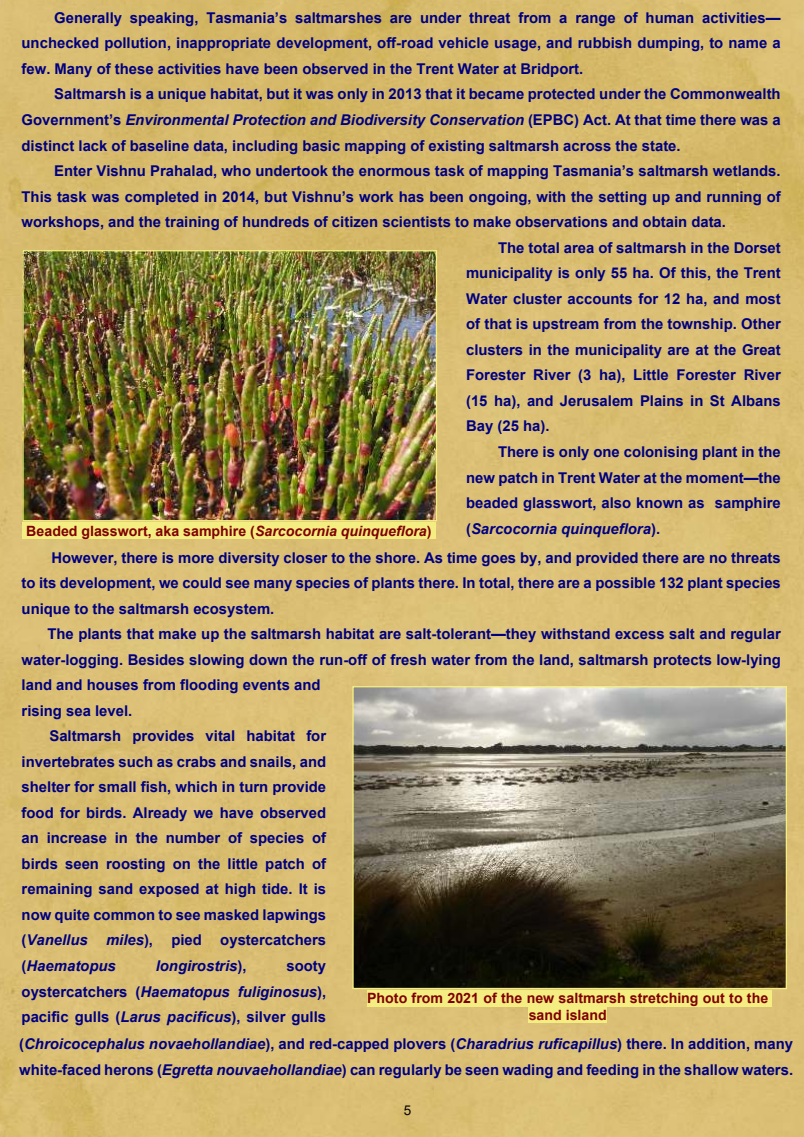
<style>
.page{position:relative;width:804px;height:1137px;background:#fff}
.page>*{position:absolute;margin:0;border:0;box-sizing:border-box;transform-origin:0 0}
.t1{font:700 14.85px/25.5px "Arial";color:#000080;text-align:justify}
.t2{font:italic 700 14.85px "Arial";color:#000080}
.t3{font:700 14.1px/16.2px "Arial";color:#800000;text-align:center}
.t4{font:13.5px "Arial";color:#000}
.s1{font-style:italic}
.s2{font-style:normal}
</style>
<div class="page">
<img style="left:0;top:0;width:804px;height:1137px">
<div style="left:22px;top:522px;width:233px;height:16px;background:#f3ed82"></div>
<div style="left:255px;top:522px;width:172px;height:16px;background:#f3ed82"></div>
<hr style="left:427px;top:522px;width:4px;height:16px;background:#f3ed82">
<hr style="left:431px;top:522px;width:4px;height:16px;background:#f3ed82">
<img style="left:24px;top:252px;width:411px;height:267px">
<div style="left:22px;top:250px;width:415px;height:271px;border:1px solid #f3ed82"></div>
<img style="left:354px;top:688px;width:431px;height:299px">
<div style="left:352px;top:686px;width:435px;height:303px;border:1px solid #f3ed82"></div>
<div style="left:367px;top:990px;width:401px;height:16px;background:#f3ed82"></div>
<hr style="left:768px;top:990px;width:4px;height:16px;background:#f3ed82">
<div style="left:528px;top:1006px;width:78px;height:16px;background:#f3ed82"></div>
<p class="t1" style="left:22px;top:6px;width:760px;text-indent:33px">Generally speaking, Tasmania’s saltmarshes are under threat from a range of human activities— unchecked pollution, inappropriate development, off-road vehicle usage, and rubbish dumping, to name a few. Many of these activities have been observed in the Trent Water at Bridport.</p>
<p class="t1" style="left:22px;top:83px;width:760px;text-indent:33px">Saltmarsh is a unique habitat, but it was only in 2013 that it became protected under the Commonwealth Government’s <span class="s1">Environmental Protection and Biodiversity Conservation</span> (EPBC) Act. At that time there was a distinct lack of baseline data, including basic mapping of existing saltmarsh across the state.</p>
<p class="t1" style="left:22px;top:159px;width:760px;text-indent:33px">Enter Vishnu Prahalad, who undertook the enormous task of mapping Tasmania’s saltmarsh wetlands.<br>This task was completed in 2014, but Vishnu’s work has been ongoing, with the setting up and running of workshops, and the training of hundreds of citizen scientists to make observations and obtain data.</p>
<p class="t1" style="left:466px;top:236px;width:316px;text-indent:32px">The total area of saltmarsh in the Dorset municipality is only 55 ha. Of this, the Trent Water cluster accounts for 12 ha, and most of that is upstream from the township. Other clusters in the municipality are at the Great Forester River (3 ha), Little Forester River (15 ha), and Jerusalem Plains in St Albans Bay (25 ha).</p>
<p class="t1" style="left:466px;top:440px;width:316px;text-indent:32px">There is only one colonising plant in the new patch in Trent Water at the moment—the beaded glasswort, also known as samphire (<span class="s1">Sarcocornia quinqueflora</span>).</p>
<p class="t1" style="left:22px;top:546px;width:760px;text-indent:30px">However, there is more diversity closer to the shore. As time goes by, and provided there are no threats to its development, we could see many species of plants there. In total, there are a possible 132 plant species unique to the saltmarsh ecosystem.</p>
<p class="t1" style="left:47px;top:622px;width:735px">The plants that make up the saltmarsh habitat are salt-tolerant—they withstand excess salt and regular</p>
<p class="t1" style="left:22px;top:648px;width:760px">water-logging. Besides slowing down the run-off of fresh water from the land, saltmarsh protects low-lying</p>
<p class="t1" style="left:22px;top:673px;width:300px">land and houses from flooding events and</p>
<p class="t1" style="left:22px;top:699px;width:112px">rising sea level.</p>
<p class="t1" style="left:49px;top:724px;width:278px">Saltmarsh provides vital habitat for</p>
<p class="t1" style="left:22px;top:750px;width:306px">invertebrates such as crabs and snails, and</p>
<p class="t1" style="left:22px;top:775px;width:306px">shelter for small fish, which in turn provide</p>
<p class="t1" style="left:22px;top:801px;width:306px">food for birds. Already we have observed</p>
<p class="t1" style="left:22px;top:826px;width:306px">an increase in the number of species of</p>
<p class="t1" style="left:22px;top:852px;width:306px">birds seen roosting on the little patch of</p>
<p class="t1" style="left:22px;top:877px;width:306px">remaining sand exposed at high tide. It is</p>
<p class="t1" style="left:22px;top:903px;width:306px">now quite common to see masked lapwings</p>
<p class="t1" style="left:22px;top:929px;width:306px">(<span class="s1">Vanellus miles</span>), pied oystercatchers</p>
<p class="t2" style="left:22px;top:960px;width:96px"><span class="s2">(</span>Haematopus</p>
<p class="t2" style="left:156px;top:960px;width:92px">longirostris<span class="s2">),</span></p>
<p class="t3" style="left:26px;top:524px;width:407px">Beaded glasswort, aka samphire (<span class="s1">Sarcocornia quinqueflora</span>)</p>
<p class="t1" style="left:22px;top:954px;width:306px;text-indent:265px">sooty oystercatchers (<span class="s1">Haematopus fuliginosus</span>), pacific gulls (<span class="s1">Larus pacificus</span>), silver gulls</p>
<p class="t3" style="left:367px;top:991px;width:402px">Photo from 2021 of the new saltmarsh stretching out to the sand island</p>
<p class="t1" style="left:19px;top:1032px;width:775px">(<span class="s1">Chroicocephalus novaehollandiae</span>), and red-capped plovers (<span class="s1">Charadrius ruficapillus</span>) there. In addition, many white-faced herons (<span class="s1">Egretta nouvaehollandiae</span>) can regularly be seen wading and feeding in the shallow waters.</p>
<p class="t4" style="left:404px;top:1104px;width:9px">5</p>
</div>
